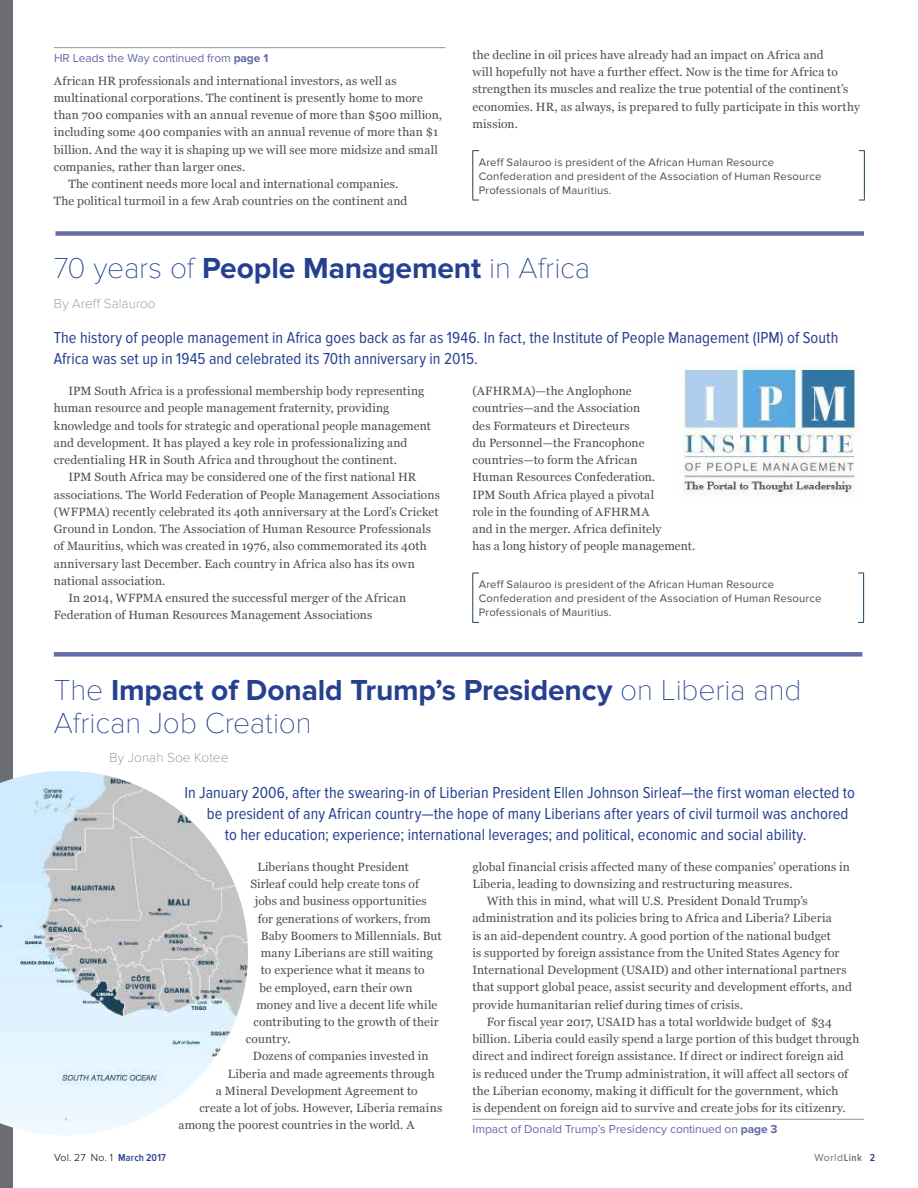
<style>
.page{position:relative;width:918px;height:1188px;background:#fff}
.page>*{position:absolute;margin:0;border:0;box-sizing:border-box;transform-origin:0 0}
.t1{font:100 30px "Proxima Nova T";letter-spacing:-.005em;color:#25408f}
.t2{font:700 30px "Proxima Nova";letter-spacing:-.005em;color:#25408f}
.t3{font:16.5px/21px "Proxima Nova Cond";letter-spacing:.005em;color:#25408f}
.t4{font:100 13.5px "Proxima Nova T";letter-spacing:.01em;color:#6d6e71}
.t5{font:12px/17.2px "Georgia";letter-spacing:.015em;color:#4d4d4f}
.t6{font:12px "Proxima Nova";color:#6269a7}
.t7{font:11.25px/14.2px "Proxima Nova";letter-spacing:.02em;color:#4d4d4f}
.t8{font:300 10.5px "Proxima Nova";letter-spacing:.015em;color:#000}
.t9{font:10.5px "Proxima Nova";letter-spacing:.045em;color:#6d6e71}
.s1{font-weight:700}
.s2{font-family:"Proxima Nova";font-weight:700}
.s3{font-family:"Proxima Nova T";font-weight:100}
.s4{font-family:"Proxima Nova Cond";font-weight:600;color:#25408f}
.s5{font-family:"Proxima Nova Cond";font-weight:600}
</style>
<div class="page">
<div style="left:0;top:0;width:14px;height:1188px;background:#6d6e71"></div>
<hr style="left:472px;top:150px;width:393px;height:1px;background:#1e4358">
<hr style="left:472px;top:151px;width:1px;height:49px;background:#1e4358">
<hr style="left:864px;top:151px;width:1px;height:49px;background:#1e4358">
<hr style="left:472px;top:200px;width:393px;height:1px;background:#1e4358">
<div style="left:479px;top:143px;width:379px;height:67px;background:#fff"></div>
<hr style="left:472px;top:573px;width:392px;height:1px;background:#1e4358">
<hr style="left:472px;top:573px;width:1px;height:49px;background:#1e4358">
<hr style="left:863px;top:573px;width:1px;height:49px;background:#1e4358">
<hr style="left:472px;top:622px;width:392px;height:1px;background:#1e4358">
<div style="left:479px;top:566px;width:379px;height:66px;background:#fff"></div>
<img style="left:0;top:771px;width:248px;height:364px">
<div style="left:54px;top:652px;width:808px;height:5px;background:#666ca9"></div>
<div style="left:56px;top:231px;width:808px;height:5px;background:#666ca9"></div>
<img style="left:683px;top:363px;width:177px;height:133px">
<hr style="left:54px;top:47px;width:392px;height:1px;background:#939598">
<hr style="left:472px;top:1119px;width:392px;height:1px;background:#939598">
<p class="t6" style="left:54px;top:51px;width:216px">HR Leads the Way continued from <span class="s1">page 1</span></p>
<p class="t5" style="left:54px;top:72px;width:344px">African HR professionals and international investors, as well as</p>
<p class="t5" style="left:54px;top:89px;width:371px">multinational corporations. The continent is presently home to more</p>
<p class="t5" style="left:54px;top:106px;width:390px">than 700 companies with an annual revenue of more than $500 million,</p>
<p class="t5" style="left:54px;top:123px;width:386px">including some 400 companies with an annual revenue of more than $1</p>
<p class="t5" style="left:54px;top:141px;width:386px">billion. And the way it is shaping up we will see more midsize and small</p>
<p class="t5" style="left:54px;top:158px;width:193px">companies, rather than larger ones.</p>
<p class="t5" style="left:68px;top:175px;width:331px">The continent needs more local and international companies.</p>
<p class="t5" style="left:54px;top:192px;width:355px">The political turmoil in a few Arab countries on the continent and</p>
<p class="t5" style="left:472px;top:46px;width:389px">the decline in oil prices have already had an impact on Africa and<br>will hopefully not have a further effect. Now is the time for Africa to strengthen its muscles and realize the true potential of the continent’s economies. HR, as always, is prepared to fully participate in this worthy mission.</p>
<p class="t7" style="left:479px;top:155px;width:344px">Areff Salauroo is president of the African Human Resource<br>Confederation and president of the Association of Human Resource<br>Professionals of Mauritius.</p>
<h1 class="t1" style="left:54px;top:250px;width:538px">70 years of <span class="s2">People Management</span> in Africa</h1>
<p class="t4" style="left:54px;top:296px;width:103px">By Areff Salauroo</p>
<h2 class="t3" style="left:54px;top:328px;width:786px">The history of people management in Africa goes back as far as 1946. In fact, the Institute of People Management (IPM) of South<br>Africa was set up in 1945 and celebrated its 70th anniversary in 2015.</h2>
<p class="t5" style="left:54px;top:382px;width:379px;text-indent:15px">IPM South Africa is a professional membership body representing human resource and people management fraternity, providing knowledge and tools for strategic and operational people management and development. It has played a key role in professionalizing and credentialing HR in South Africa and throughout the continent.</p>
<p class="t5" style="left:68px;top:469px;width:349px">IPM South Africa may be considered one of the first national HR</p>
<p class="t5" style="left:54px;top:486px;width:388px">associations. The World Federation of People Management Associations</p>
<p class="t5" style="left:54px;top:503px;width:386px">(WFPMA) recently celebrated its 40th anniversary at the Lord’s Cricket</p>
<p class="t5" style="left:54px;top:520px;width:379px">Ground in London. The Association of Human Resource Professionals</p>
<p class="t5" style="left:54px;top:538px;width:375px">of Mauritius, which was created in 1976, also commemorated its 40th</p>
<p class="t5" style="left:54px;top:555px;width:363px">anniversary last December. Each country in Africa also has its own</p>
<p class="t5" style="left:54px;top:572px;width:113px">national association.</p>
<p class="t5" style="left:68px;top:589px;width:339px">In 2014, WFPMA ensured the successful merger of the African</p>
<p class="t5" style="left:54px;top:607px;width:320px">Federation of Human Resources Management Associations</p>
<p class="t5" style="left:472px;top:382px;width:224px">(AFHRMA)—the Anglophone countries—and the Association<br>des Formateurs et Directeurs<br>du Personnel—the Francophone countries—to form the African<br>Human Resources Confederation.<br>IPM South Africa played a pivotal<br>role in the founding of AFHRMA<br>and in the merger. Africa definitely<br>has a long history of people management.</p>
<p class="t7" style="left:479px;top:577px;width:344px">Areff Salauroo is president of the African Human Resource<br>Confederation and president of the Association of Human Resource<br>Professionals of Mauritius.</p>
<h1 class="t2" style="left:54px;top:673px;width:749px"><span class="s3">The</span> Impact of Donald Trump’s Presidency <span class="s3">on Liberia and</span></h1>
<h1 class="t1" style="left:54px;top:706px;width:259px">African Job Creation</h1>
<p class="t4" style="left:109px;top:750px;width:121px">By Jonah Soe Kotee</p>
<h2 class="t3" style="left:184px;top:782px;width:672px">In January 2006, after the swearing-in of Liberian President Ellen Johnson Sirleaf—the first woman elected to</h2>
<h2 class="t3" style="left:207px;top:803px;width:643px">be president of any African country—the hope of many Liberians after years of civil turmoil was anchored</h2>
<h2 class="t3" style="left:225px;top:824px;width:583px">to her education; experience; international leverages; and political, economic and social ability.</h2>
<p class="t5" style="left:257px;top:858px;width:153px">Liberians thought President</p>
<p class="t5" style="left:250px;top:875px;width:170px">Sirleaf could help create tons of</p>
<p class="t5" style="left:255px;top:893px;width:173px">jobs and business opportunities</p>
<p class="t5" style="left:258px;top:910px;width:174px">for generations of workers, from</p>
<p class="t5" style="left:261px;top:927px;width:182px">Baby Boomers to Millennials. But</p>
<p class="t5" style="left:261px;top:944px;width:174px">many Liberians are still waiting</p>
<p class="t5" style="left:261px;top:961px;width:165px">to experience what it means to</p>
<p class="t5" style="left:259px;top:979px;width:155px">be employed, earn their own</p>
<p class="t5" style="left:256px;top:996px;width:182px">money and live a decent life while</p>
<p class="t5" style="left:253px;top:1013px;width:187px">contributing to the growth of their</p>
<p class="t5" style="left:246px;top:1030px;width:46px">country.</p>
<p class="t5" style="left:253px;top:1048px;width:177px">Dozens of companies invested in</p>
<p class="t5" style="left:228px;top:1065px;width:208px">Liberia and made agreements through</p>
<p class="t5" style="left:216px;top:1082px;width:203px">a Mineral Development Agreement to</p>
<p class="t5" style="left:199px;top:1099px;width:244px">create a lot of jobs. However, Liberia remains</p>
<p class="t5" style="left:178px;top:1117px;width:238px">among the poorest countries in the world. A</p>
<p class="t5" style="left:472px;top:858px;width:379px">global financial crisis affected many of these companies’ operations in</p>
<p class="t5" style="left:472px;top:875px;width:322px">Liberia, leading to downsizing and restructuring measures.</p>
<p class="t5" style="left:487px;top:892px;width:322px">With this in mind, what will U.S. President Donald Trump’s</p>
<p class="t5" style="left:472px;top:910px;width:361px">administration and its policies bring to Africa and Liberia? Liberia</p>
<p class="t5" style="left:472px;top:927px;width:360px">is an aid-dependent country. A good portion of the national budget</p>
<p class="t5" style="left:472px;top:944px;width:369px">is supported by foreign assistance from the United States Agency for</p>
<p class="t5" style="left:472px;top:961px;width:376px">International Development (USAID) and other international partners</p>
<p class="t5" style="left:472px;top:979px;width:381px">that support global peace, assist security and development efforts, and</p>
<p class="t5" style="left:472px;top:996px;width:272px">provide humanitarian relief during times of crisis.</p>
<p class="t5" style="left:487px;top:1013px;width:346px">For fiscal year 2017, USAID has a total worldwide budget of $34</p>
<p class="t5" style="left:472px;top:1030px;width:388px">billion. Liberia could easily spend a large portion of this budget through</p>
<p class="t5" style="left:472px;top:1048px;width:373px">direct and indirect foreign assistance. If direct or indirect foreign aid</p>
<p class="t5" style="left:472px;top:1065px;width:377px">is reduced under the Trump administration, it will affect all sectors of</p>
<p class="t5" style="left:472px;top:1082px;width:367px">the Liberian economy, making it difficult for the government, which</p>
<p class="t5" style="left:472px;top:1099px;width:375px">is dependent on foreign aid to survive and create jobs for its citizenry.</p>
<p class="t6" style="left:472px;top:1122px;width:307px">Impact of Donald Trump’s Presidency continued on <span class="s1">page 3</span></p>
<p class="t8" style="left:54px;top:1151px;width:113px">Vol. 27 No. 1 <span class="s4">March 2017</span></p>
<p class="t9" style="left:814px;top:1151px;width:62px">World<span class="s5">Link</span> <span class="s4">2</span></p>
</div>
